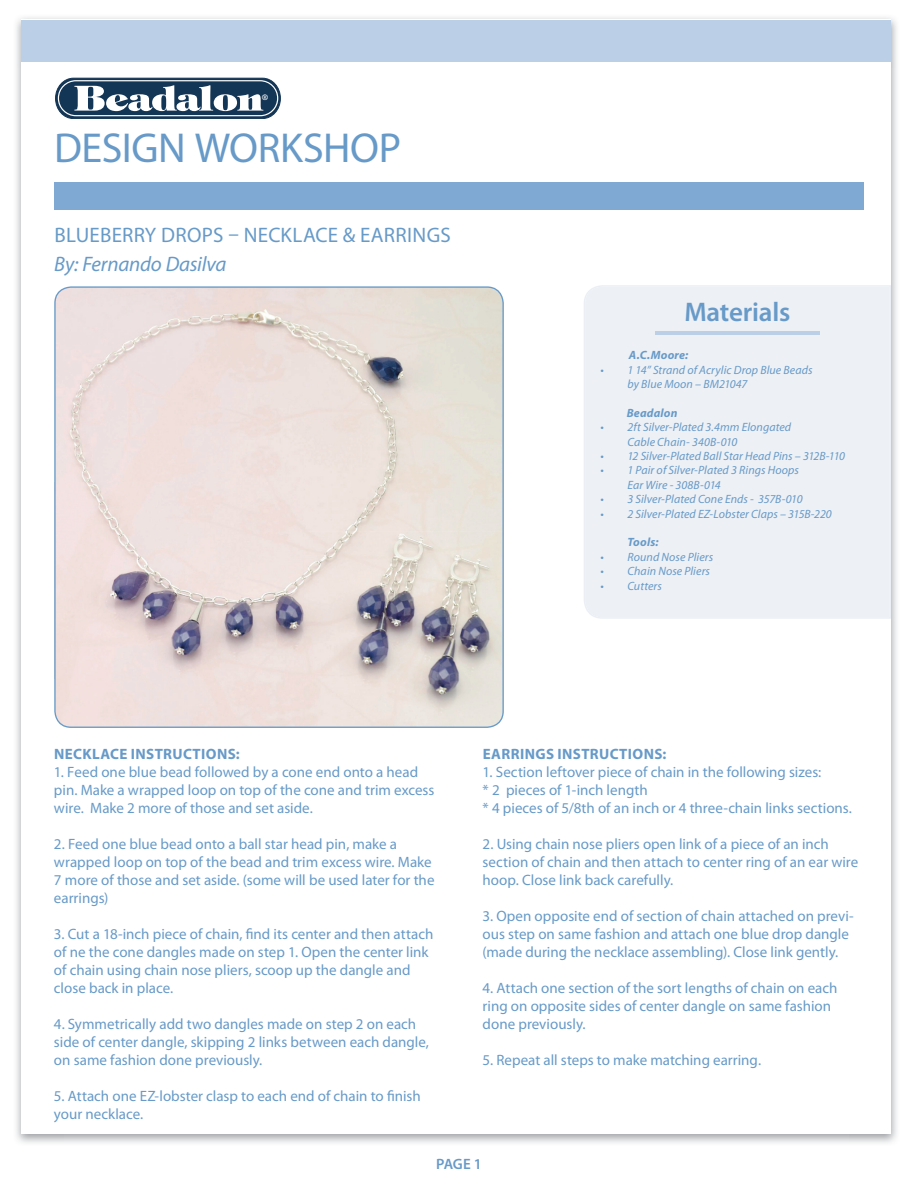
<style>
.page{position:relative;width:918px;height:1188px;background:#fff}
.page>*{position:absolute;margin:0;border:0;box-sizing:border-box;transform-origin:0 0}
.t1{font:42px "Myriad Pro";letter-spacing:-.01em;color:#679ac8}
.t2{font:600 27px "Myriad Pro";letter-spacing:-.01em;color:#679ac8}
.t3{font:21px "Myriad Pro";letter-spacing:.015em;color:#679ac8}
.t4{font:italic 21px "Myriad Pro";letter-spacing:-.01em;color:#679ac8}
.t5{font:15px/18px "Myriad Pro";color:#679ac8}
.t6{font:700 15px "Myriad Pro";letter-spacing:.025em;color:#679ac8}
.t7{font:600 15px "Myriad Pro";color:#679ac8}
.t8{font:italic 12px/14.4px "Myriad Pro";letter-spacing:.005em;color:#679ac8}
.t9{font:italic 700 12px "Myriad Pro";letter-spacing:.015em;color:#679ac8}
.t10{font:800 7.5px "Tiffany";color:#fff}
</style>
<div class="page">
<img style="left:16px;top:17px;width:881px;height:51px">
<img style="left:848px;top:68px;width:49px;height:1075px">
<div style="left:22px;top:20px;width:869px;height:1114px;background:#fff"></div>
<div style="left:22px;top:20px;width:869px;height:41px;background:#bbcfe7"></div>
<svg style="left:55px;top:78px;width:226px;height:40px"></svg>
<div style="left:58px;top:80px;width:220px;height:36px;border:1px solid #fff;border-radius:17px"></div>
<div style="left:54px;top:182px;width:810px;height:28px;background:#7fa8d2"></div>
<div style="left:584px;top:285px;width:307px;height:334px;background:#edf0f5"></div>
<hr style="left:655px;top:331px;width:165px;height:4px;background:#bbcfe7">
<img style="left:56px;top:288px;width:446px;height:438px">
<p class="t10" style="left:262px;top:92px;width:8px">®</p>
<h1 class="t1" style="left:54px;top:122px;width:349px">DESIGN WORKSHOP</h1>
<h3 class="t3" style="left:54px;top:222px;width:398px">BLUEBERRY DROPS – NECKLACE &amp; EARRINGS</h3>
<h3 class="t4" style="left:54px;top:251px;width:174px">By: Fernando Dasilva</h3>
<h2 class="t2" style="left:684px;top:295px;width:107px">Materials</h2>
<p class="t9" style="left:629px;top:347px;width:61px">A.C.Moore:</p>
<p class="t8" style="left:627px;top:362px;width:187px;text-indent:-27px">• 1 14” Strand of Acrylic Drop Blue Beads by Blue Moon – BM21047</p>
<p class="t9" style="left:627px;top:405px;width:52px">Beadalon</p>
<p class="t8" style="left:627px;top:420px;width:165px;text-indent:-27px">• 2ft Silver-Plated 3.4mm Elongated<br>Cable Chain- 340B-010</p>
<p class="t8" style="left:600px;top:449px;width:246px">• 12 Silver-Plated Ball Star Head Pins – 312B-110</p>
<p class="t8" style="left:627px;top:463px;width:173px;text-indent:-27px">• 1 Pair of Silver-Plated 3 Rings Hoops<br>Ear Wire - 308B-014</p>
<p class="t8" style="left:600px;top:492px;width:204px">• 3 Silver-Plated Cone Ends - 357B-010</p>
<p class="t8" style="left:600px;top:506px;width:233px">• 2 Silver-Plated EZ-Lobster Claps – 315B-220</p>
<p class="t9" style="left:627px;top:535px;width:33px">Tools:</p>
<p class="t8" style="left:600px;top:549px;width:114px">• Round Nose Pliers</p>
<p class="t8" style="left:600px;top:564px;width:111px">• Chain Nose Pliers</p>
<p class="t8" style="left:600px;top:578px;width:63px">• Cutters</p>
<p class="t6" style="left:54px;top:744px;width:187px">NECKLACE INSTRUCTIONS:</p>
<p class="t5" style="left:54px;top:763px;width:382px">1. Feed one blue bead followed by a cone end onto a head pin. Make a wrapped loop on top of the cone and trim excess wire. Make 2 more of those and set aside.</p>
<p class="t5" style="left:54px;top:835px;width:382px">2. Feed one blue bead onto a ball star head pin, make a wrapped loop on top of the bead and trim excess wire. Make 7 more of those and set aside. (some will be used later for the earrings)</p>
<p class="t5" style="left:54px;top:925px;width:381px">3. Cut a 18-inch piece of chain, nd its center and then attach of ne the cone dangles made on step 1. Open the center link of chain using chain nose pliers, scoop up the dangle and close back in place.</p>
<p class="t5" style="left:54px;top:1015px;width:377px">4. Symmetrically add two dangles made on step 2 on each side of center dangle, skipping 2 links between each dangle, on same fashion done previously.</p>
<p class="t5" style="left:54px;top:1087px;width:368px">5. Attach one EZ-lobster clasp to each end of chain to nish your necklace.</p>
<p class="t6" style="left:483px;top:744px;width:185px">EARRINGS INSTRUCTIONS:</p>
<p class="t5" style="left:483px;top:763px;width:371px">1. Section leftover piece of chain in the following sizes:<br>* 2 pieces of 1-inch length<br>* 4 pieces of 5/8th of an inch or 4 three-chain links sections.</p>
<p class="t5" style="left:483px;top:835px;width:377px">2. Using chain nose pliers open link of a piece of an inch section of chain and then attach to center ring of an ear wire hoop. Close link back carefully.</p>
<p class="t5" style="left:483px;top:907px;width:373px">3. Open opposite end of section of chain attached on previ&shy;ous step on same fashion and attach one blue drop dangle (made during the necklace assembling). Close link gently.</p>
<p class="t5" style="left:483px;top:979px;width:356px">4. Attach one section of the sort lengths of chain on each ring on opposite sides of center dangle on same fashion done previously.</p>
<p class="t5" style="left:483px;top:1051px;width:280px">5. Repeat all steps to make matching earring.</p>
<p class="t7" style="left:436px;top:1155px;width:47px">PAGE 1</p>
</div>
